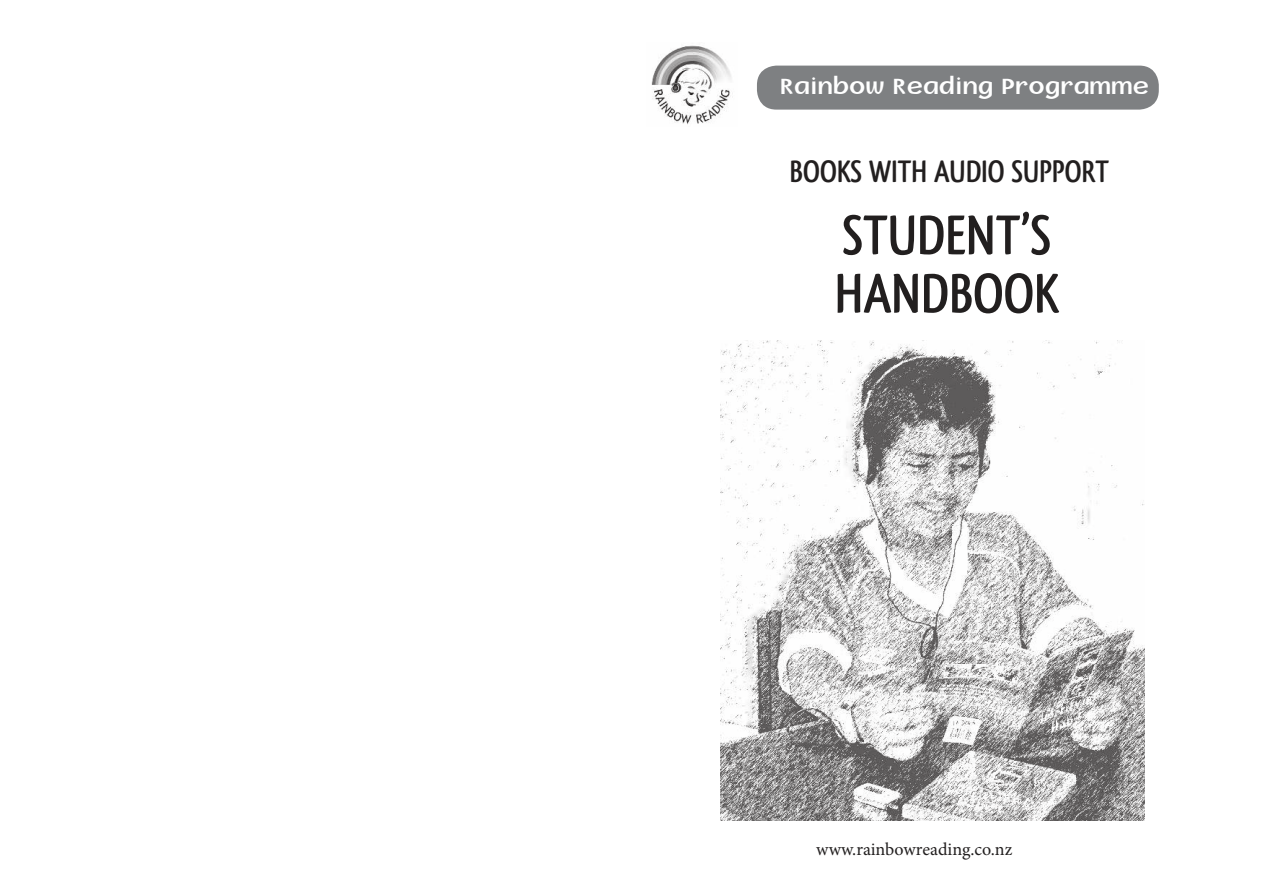
<style>
.page{position:relative;width:1263px;height:893px;background:#fff}
.page>*{position:absolute;margin:0;border:0;box-sizing:border-box;transform-origin:0 0}
.t1{font:700 58.35px/58.3px "Qlassik";color:#221f1f;scale:.9 1}
.t2{font:700 32.4px "Qlassik";color:#221f1f;scale:.9 1}
.t3{font:24.3px "Borzoi Reader Bold Tt";color:#fff}
.t4{font:18px "Minion Pro";color:#221f1f}
</style>
<div class="page">
<img style="left:721px;top:340px;width:423px;height:481px">
<div style="left:757px;top:66px;width:402px;height:44px;background:#7e8082;border-radius:20px"></div>
<img style="left:651px;top:45px;width:82px;height:80px">
<h3 class="t3" style="left:780px;top:76px;width:370px">Rainbow Reading Programme</h3>
<h2 class="t2" style="left:790px;top:157px;width:356px">BOOKS WITH AUDIO SUPPORT</h2>
<h1 class="t1" style="left:835px;top:210px;width:250px">STUDENT’S<br>HANDBOOK</h1>
<p class="t4" style="left:816px;top:842px;width:198px">www.rainbowreading.co.nz</p>
</div>
